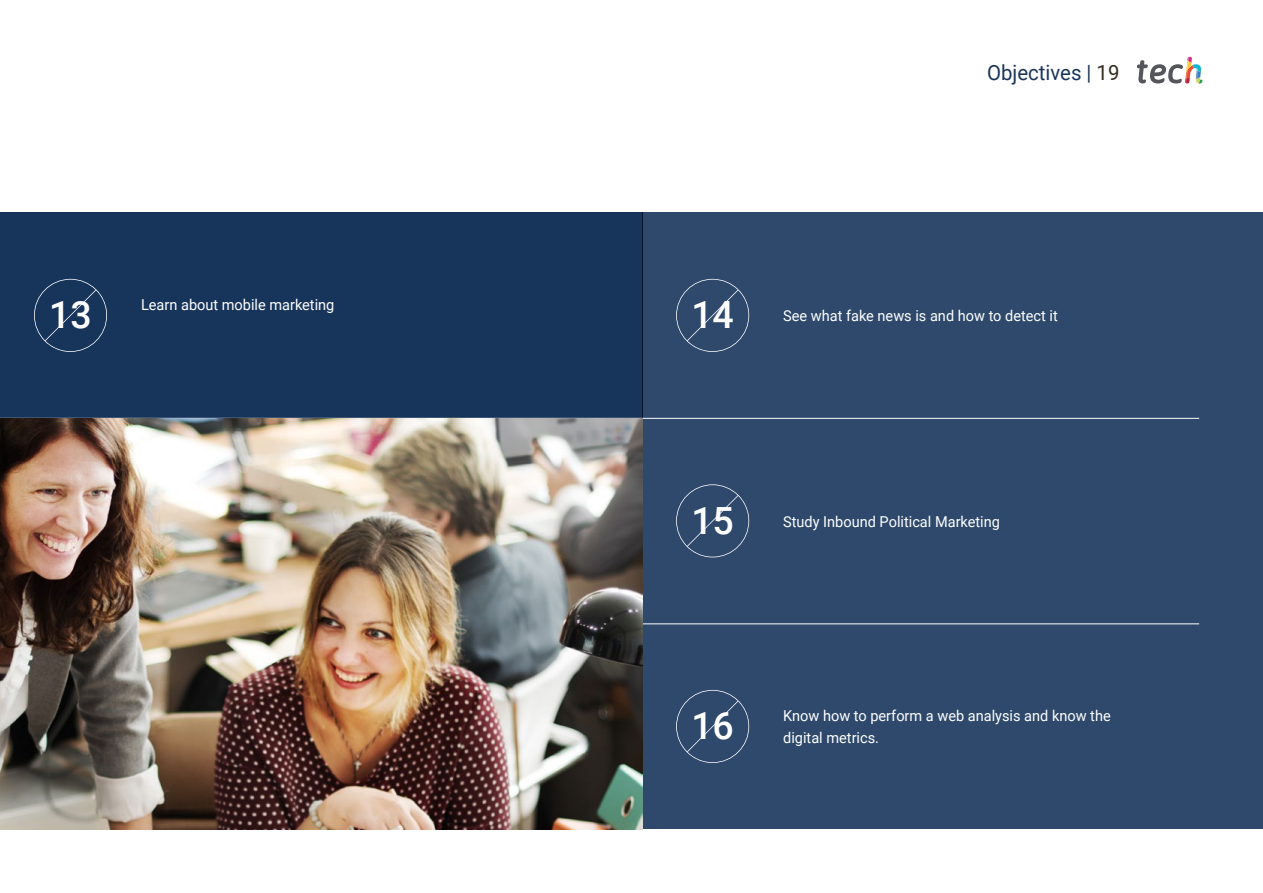
<style>
.page{position:relative;width:1263px;height:893px;background:#fff}
.page>*{position:absolute;margin:0;border:0;box-sizing:border-box;transform-origin:0 0}
.t1{font:500 37.5px "Roboto";color:#fff}
.t2{font:21px "Roboto";color:#1a355c}
.t3{font:15px/22.5px "Roboto";color:#fff}
.s1{color:#312e20}
</style>
<div class="page">
<svg style="left:1137px;top:57px;width:65px;height:27px"></svg>
<div style="left:0;top:213px;width:642px;height:616px;background:#17355b"></div>
<div style="left:642px;top:213px;width:621px;height:616px;background:#2e496b"></div>
<svg style="left:34px;top:279px;width:73px;height:73px"></svg>
<svg style="left:676px;top:279px;width:73px;height:73px"></svg>
<svg style="left:676px;top:484px;width:73px;height:73px"></svg>
<svg style="left:676px;top:690px;width:73px;height:73px"></svg>
<hr style="left:0;top:418px;width:1199px;height:1px;background:#fff">
<hr style="left:0;top:624px;width:1199px;height:1px;background:#fff">
<img style="left:0;top:418px;width:642px;height:411px">
<h2 class="t2" style="left:987px;top:57px;width:134px">Objectives | <span class="s1">19</span></h2>
<p class="t3" style="left:141px;top:293px;width:195px">Learn about mobile marketing</p>
<h1 class="t1" style="left:49px;top:288px;width:44px">13</h1>
<p class="t3" style="left:783px;top:304px;width:276px">See what fake news is and how to detect it</p>
<h1 class="t1" style="left:691px;top:288px;width:44px">14</h1>
<h1 class="t1" style="left:691px;top:494px;width:44px">15</h1>
<p class="t3" style="left:783px;top:509px;width:218px">Study Inbound Political Marketing</p>
<h1 class="t1" style="left:691px;top:699px;width:44px">16</h1>
<p class="t3" style="left:783px;top:704px;width:329px">Know how to perform a web analysis and know the digital metrics.</p>
</div>
